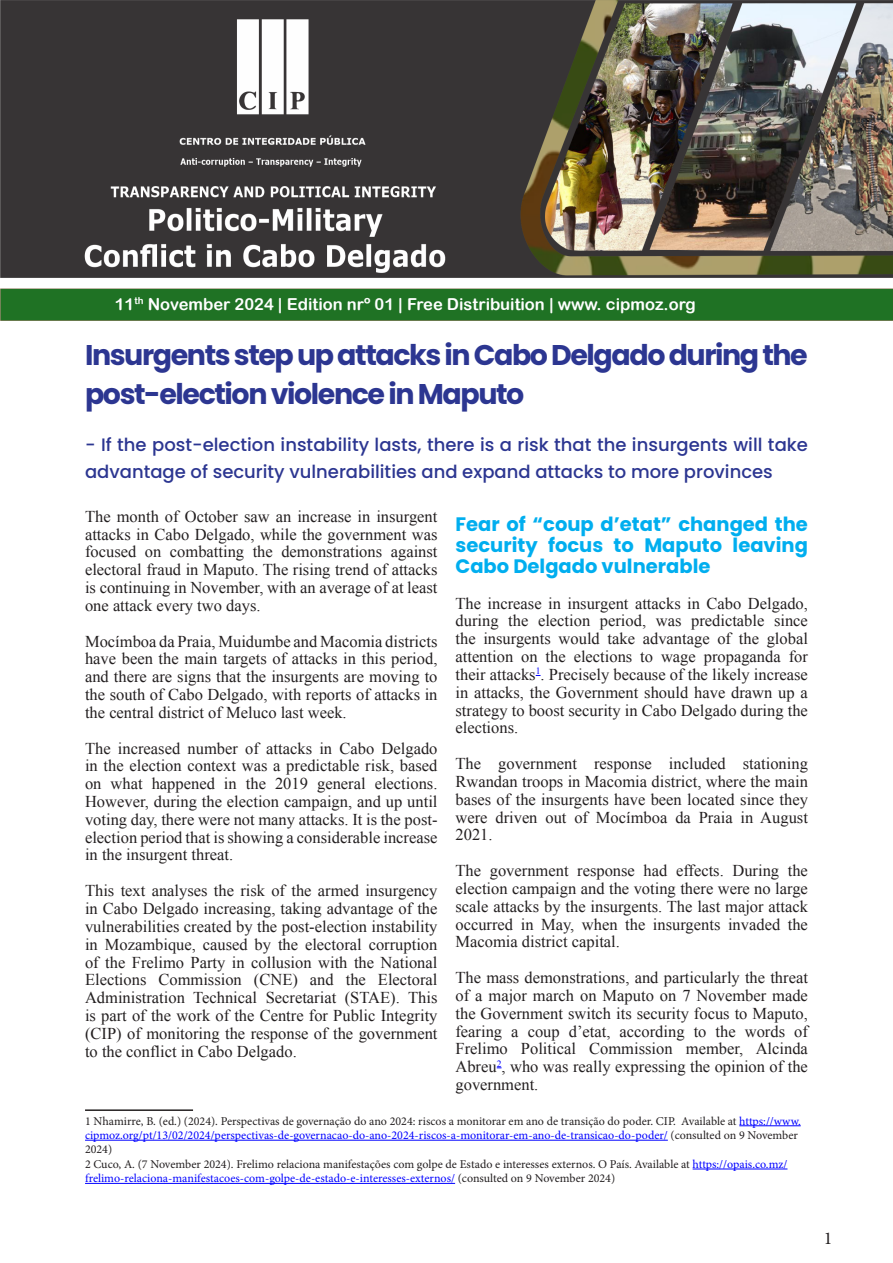
<style>
.page{position:relative;width:893px;height:1263px;background:#fff}
.page>*{position:absolute;margin:0;border:0;box-sizing:border-box;transform-origin:0 0}
.t1{font:700 28.5px/39.6px "Poppins";letter-spacing:-.05em;color:#2c3691}
.t2{font:700 19.5px/21px "Poppins";color:#00aeef;text-align:justify}
.t3{font:500 18px/27px "Poppins";color:#2c3691}
.t4{font:18px "Minion Pro";color:#231f20}
.t5{font:16.5px/17.9px "Times New Roman";color:#231f20;text-align:justify}
.t6{font:16.5px "Arial Rounded MT Bold";color:#fff}
.t7{font:12px/14.4px "Minion Pro";color:#231f20}
.s1{color:#00f}
</style>
<div class="page">
<img style="left:0;top:0;width:893px;height:320px">
<hr style="left:85px;top:1109px;width:108px;height:2px;background:#231f20">
<hr style="left:739px;top:1125px;width:62px;height:1px;background:#00f">
<hr style="left:85px;top:1140px;width:583px;height:1px;background:#00f">
<hr style="left:693px;top:1169px;width:94px;height:1px;background:#00f">
<hr style="left:85px;top:1183px;width:370px;height:1px;background:#00f">
<p class="t6" style="left:115px;top:294px;width:583px">11<sup>th</sup> November 2024 | Edition nrº 01 | Free Distribuition | www. cipmoz.org</p>
<p class="t1" style="left:85px;top:335px;width:724px">Insurgents step up attacks in Cabo Delgado during the post-election violence in Maputo</p>
<p class="t3" style="left:85px;top:431px;width:724px">- If the post-election instability lasts, there is a risk that the insurgents will take advantage of security vulnerabilities and expand attacks to more provinces</p>
<p class="t5" style="left:85px;top:507px;width:354px">The month of October saw an increase in insurgent attacks in Cabo Delgado, while the government was focused on combatting the demonstrations against electoral fraud in Maputo. The rising trend of attacks is continuing in November, with an average of at least one attack every two days.</p>
<p class="t5" style="left:85px;top:632px;width:354px">Mocímboa da Praia, Muidumbe and Macomia districts have been the main targets of attacks in this period, and there are signs that the insurgents are moving to the south of Cabo Delgado, with reports of attacks in the central district of Meluco last week.</p>
<p class="t5" style="left:85px;top:739px;width:354px">The increased number of attacks in Cabo Delgado in the election context was a predictable risk, based on what happened in the 2019 general elections.<br>However, during the election campaign, and up until voting day, there were not many attacks. It is the post&shy;election period that is showing a considerable increase in the insurgent threat.</p>
<p class="t5" style="left:85px;top:881px;width:354px">This text analyses the risk of the armed insurgency in Cabo Delgado increasing, taking advantage of the vulnerabilities created by the post-election instability in Mozambique, caused by the electoral corruption of the Frelimo Party in collusion with the National Elections Commission (CNE) and the Electoral Administration Technical Secretariat (STAE). This is part of the work of the Centre for Public Integrity (CIP) of monitoring the response of the government to the conflict in Cabo Delgado.</p>
<p class="t2" style="left:455px;top:513px;width:354px">Fear of “coup d’etat” changed the security focus to Maputo leaving Cabo Delgado vulnerable</p>
<p class="t5" style="left:455px;top:594px;width:354px">The increase in insurgent attacks in Cabo Delgado, during the election period, was predictable since the insurgents would take advantage of the global attention on the elections to wage propaganda for their attacks<sup>1</sup>. Precisely because of the likely increase in attacks, the Government should have drawn up a strategy to boost security in Cabo Delgado during the elections.</p>
<p class="t5" style="left:455px;top:754px;width:354px">The government response included stationing Rwandan troops in Macomia district, where the main bases of the insurgents have been located since they were driven out of Mocímboa da Praia in August 2021.</p>
<p class="t5" style="left:455px;top:861px;width:354px">The government response had effects. During the election campaign and the voting there were no large scale attacks by the insurgents. The last major attack occurred in May, when the insurgents invaded the Macomia district capital.</p>
<p class="t5" style="left:455px;top:968px;width:354px">The mass demonstrations, and particularly the threat of a major march on Maputo on 7 November made the Government switch its security focus to Maputo, fearing a coup d’etat, according to the words of Frelimo Political Commission member, Alcinda Abreu<sup>2</sup>, who was really expressing the opinion of the government.</p>
<p class="t7" style="left:85px;top:1113px;width:717px">1 Nhamirre, B. (ed.) (2024). Perspectivas de governação do ano 2024: riscos a monitorar em ano de transição do poder. CIP. Available at <span class="s1">https://www. cipmoz.org/pt/13/02/2024/perspectivas-de-governacao-do-ano-2024-riscos-a-monitorar-em-ano-de-transicao-do-poder/</span> (consulted on 9 November<br>2024)</p>
<p class="t7" style="left:85px;top:1157px;width:704px">2 Cuco, A. (7 November 2024). Frelimo relaciona manifestações com golpe de Estado e interesses externos. O País. Available at <span class="s1">https://opais.co.mz/ frelimo-relaciona-manifestacoes-com-golpe-de-estado-e-interesses-externos/</span> (consulted on 9 November 2024)</p>
<p class="t4" style="left:824px;top:1226px;width:10px">1</p>
</div>
